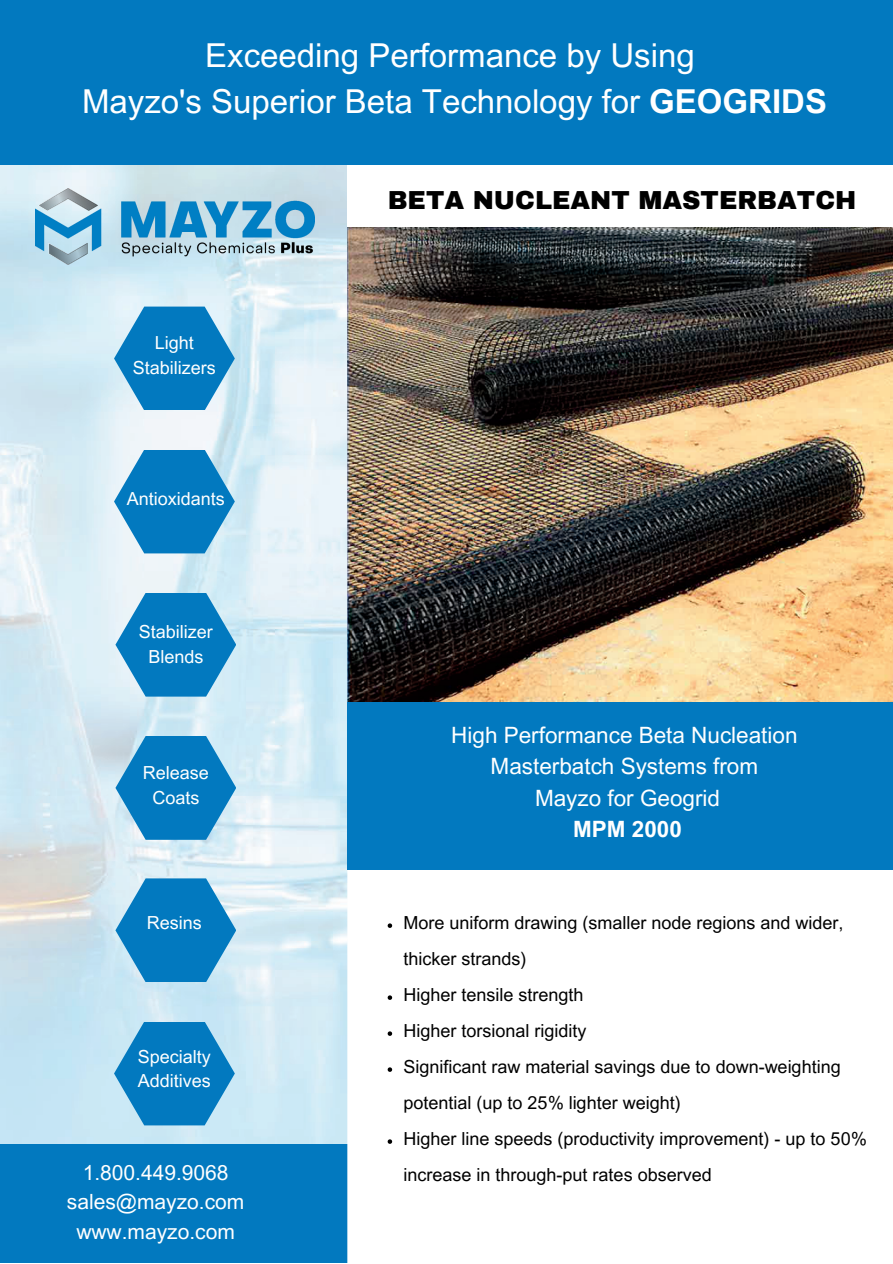
<style>
.page{position:relative;width:893px;height:1264px;background:#fff}
.page>*{position:absolute;margin:0;border:0;box-sizing:border-box;transform-origin:0 0}
.t1{font:33px "Arial MT Pro";color:#fff}
.t2{font:900 25.5px "Archivo";color:#000}
.t3{font:22.5px "Arial MT Pro";color:#fff}
.t4{font:700 22.5px "Arial MT Pro";color:#fff}
.t5{font:21px "Arial MT Pro";color:#fff}
.t6{font:18px/36px "Arial MT Pro";color:#000}
.t7{font:18px "Arial MT Pro";color:#fff}
.s1{font-weight:700}
</style>
<div class="page">
<div style="left:0;top:0;width:892px;height:1262px;background:#0279bf"></div>
<img style="left:0;top:165px;width:347px;height:978px">
<img style="left:347px;top:227px;width:545px;height:475px">
<div style="left:347px;top:870px;width:545px;height:392px;background:#fff"></div>
<svg style="left:114px;top:306px;width:121px;height:104px"></svg>
<svg style="left:114px;top:449px;width:121px;height:104px"></svg>
<svg style="left:115px;top:593px;width:121px;height:103px"></svg>
<svg style="left:115px;top:736px;width:121px;height:103px"></svg>
<svg style="left:115px;top:878px;width:121px;height:104px"></svg>
<svg style="left:114px;top:1021px;width:121px;height:104px"></svg>
<div style="left:347px;top:165px;width:545px;height:62px;background:#fff"></div>
<img style="left:35px;top:188px;width:279px;height:77px">
<svg style="left:387px;top:923px;width:5px;height:4px"></svg>
<svg style="left:387px;top:995px;width:5px;height:4px"></svg>
<svg style="left:387px;top:1031px;width:5px;height:4px"></svg>
<svg style="left:387px;top:1067px;width:5px;height:4px"></svg>
<svg style="left:387px;top:1139px;width:5px;height:4px"></svg>
<p class="t1" style="left:205px;top:43px;width:491px">Exceeding Performance by Using</p>
<p class="t1" style="left:82px;top:89px;width:746px">Mayzo's Superior Beta Technology for <span class="s1">GEOGRIDS</span></p>
<p class="t7" style="left:155px;top:336px;width:40px">Light</p>
<p class="t7" style="left:133px;top:361px;width:84px">Stabilizers</p>
<p class="t7" style="left:127px;top:492px;width:99px">Antioxidants</p>
<p class="t7" style="left:139px;top:625px;width:75px">Stabilizer</p>
<p class="t7" style="left:148px;top:650px;width:56px">Blends</p>
<p class="t7" style="left:143px;top:766px;width:67px">Release</p>
<p class="t7" style="left:152px;top:790px;width:48px">Coats</p>
<p class="t7" style="left:147px;top:915px;width:56px">Resins</p>
<p class="t7" style="left:138px;top:1049px;width:74px">Specialty</p>
<p class="t7" style="left:138px;top:1074px;width:74px">Additives</p>
<p class="t2" style="left:388px;top:186px;width:470px">BETA NUCLEANT MASTERBATCH</p>
<p class="t3" style="left:451px;top:726px;width:348px">High Performance Beta Nucleation</p>
<p class="t3" style="left:490px;top:758px;width:269px">Masterbatch Systems from</p>
<p class="t3" style="left:535px;top:789px;width:186px">Mayzo for Geogrid</p>
<p class="t4" style="left:573px;top:821px;width:110px">MPM 2000</p>
<p class="t6" style="left:403px;top:907px;width:441px">More uniform drawing (smaller node regions and wider, thicker strands)</p>
<p class="t6" style="left:403px;top:978px;width:181px">Higher tensile strength</p>
<p class="t6" style="left:403px;top:1014px;width:184px">Higher torsional rigidity</p>
<p class="t6" style="left:403px;top:1050px;width:438px">Significant raw material savings due to down-weighting potential (up to 25% lighter weight)</p>
<p class="t6" style="left:403px;top:1122px;width:464px">Higher line speeds (productivity improvement) - up to 50%</p>
<p class="t5" style="left:83px;top:1164px;width:147px">1.800.449.9068</p>
<p class="t6" style="left:403px;top:1158px;width:309px">increase in through-put rates observed</p>
<p class="t5" style="left:67px;top:1193px;width:179px">sales@mayzo.com</p>
<p class="t5" style="left:76px;top:1223px;width:160px">www.mayzo.com</p>
</div>
